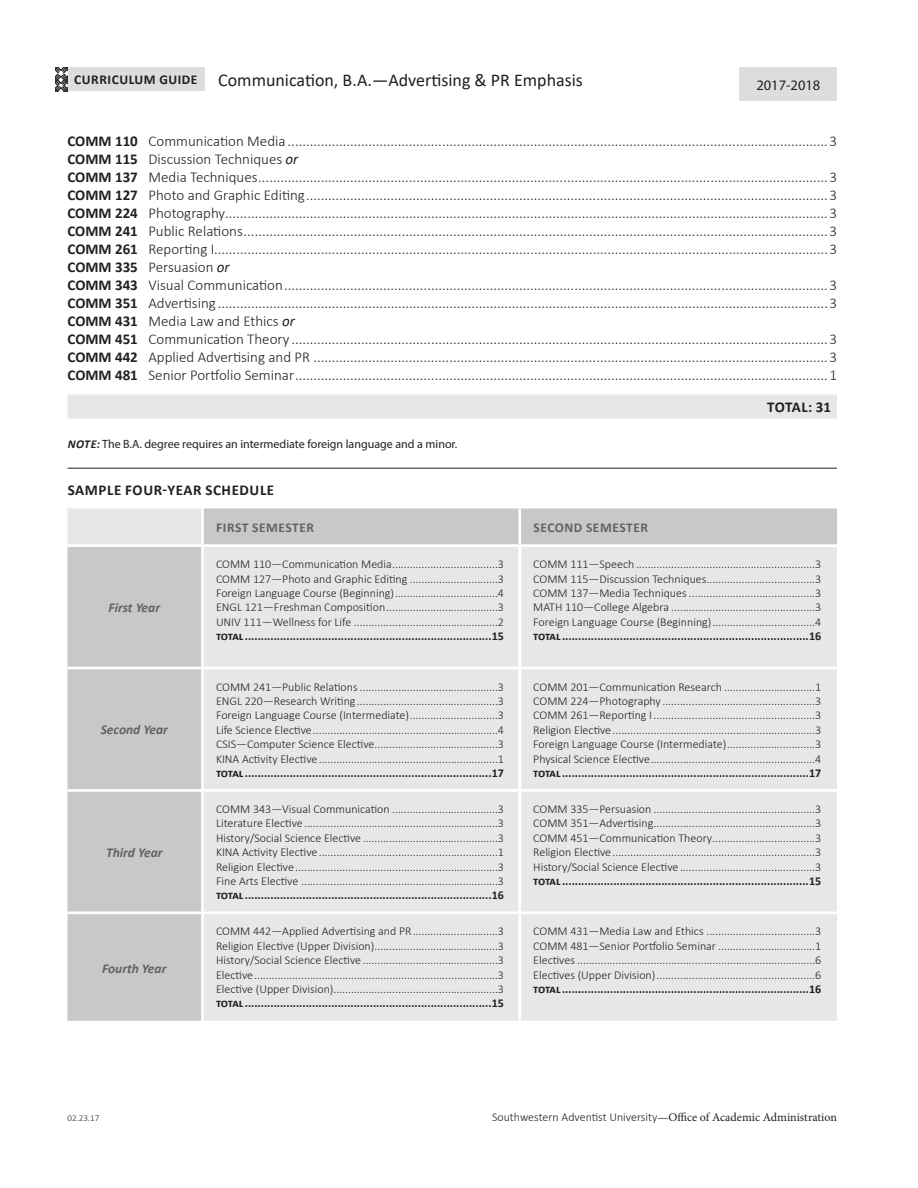
<style>
.page{position:relative;width:918px;height:1188px;background:#fff}
.page>*{position:absolute;margin:0;border:0;box-sizing:border-box;transform-origin:0 0}
.t1{font:18px "Calibri";color:#231f20}
.t2{font:300 15px/18px "Calibri";color:#231f20}
.t3{font:700 15px "Calibri";letter-spacing:.04em;color:#231f20}
.t4{font:14.55px "Myriad Pro";color:#231f20}
.t5{font:italic 700 13.5px "Calibri";color:#636366}
.t6{font:700 13.5px "Calibri";letter-spacing:.04em;color:#636366}
.t7{font:300 12px/14.4px "Calibri";color:#231f20;text-align:justify}
.t8{font:700 12px "Calibri";color:#231f20}
.t9{font:12px "Myriad Pro";color:#231f20}
.t10{font:300 9px "Calibri";color:#231f20}
.s1{font-weight:700;font-size:13.5px}
.s2{font-weight:700}
.s3{font-weight:400;font-style:italic}
.s4{font-family:"Calibri";font-weight:700;font-style:italic}
.s5{font-family:"Minion Pro";font-weight:400}
</style>
<div class="page">
<div style="left:68px;top:68px;width:137px;height:23px;background:#dcdddf"></div>
<div style="left:740px;top:68px;width:97px;height:33px;background:#dcdddf"></div>
<img style="left:56px;top:68px;width:12px;height:18px">
<svg style="left:56px;top:86px;width:12px;height:5px"></svg>
<div style="left:68px;top:394px;width:769px;height:24px;background:#e6e7e9"></div>
<hr style="left:68px;top:468px;width:769px;height:1px;background:#231f20">
<svg style="left:68px;top:508px;width:769px;height:513px;background:#dfe0e2"></svg>
<hr style="left:202px;top:789px;width:318px;height:3px;background:#fff">
<hr style="left:520px;top:911px;width:317px;height:3px;background:#fff">
<hr style="left:201px;top:547px;width:3px;height:120px;background:#fff">
<hr style="left:202px;top:667px;width:318px;height:2px;background:#fff">
<hr style="left:201px;top:669px;width:3px;height:120px;background:#fff">
<hr style="left:518px;top:669px;width:3px;height:120px;background:#fff">
<hr style="left:520px;top:789px;width:317px;height:3px;background:#fff">
<hr style="left:518px;top:792px;width:3px;height:119px;background:#fff">
<hr style="left:202px;top:911px;width:318px;height:3px;background:#fff">
<hr style="left:518px;top:914px;width:3px;height:107px;background:#fff">
<hr style="left:518px;top:547px;width:3px;height:120px;background:#fff">
<hr style="left:520px;top:667px;width:317px;height:2px;background:#fff">
<hr style="left:68px;top:667px;width:134px;height:2px;background:#fff">
<hr style="left:68px;top:544px;width:134px;height:3px;background:#fff">
<hr style="left:201px;top:914px;width:3px;height:107px;background:#fff">
<hr style="left:68px;top:789px;width:134px;height:3px;background:#fff">
<hr style="left:201px;top:792px;width:3px;height:119px;background:#fff">
<hr style="left:68px;top:911px;width:134px;height:3px;background:#fff">
<hr style="left:201px;top:509px;width:3px;height:35px;background:#fff">
<hr style="left:202px;top:544px;width:318px;height:3px;background:#fff">
<hr style="left:518px;top:509px;width:3px;height:35px;background:#fff">
<hr style="left:520px;top:544px;width:317px;height:3px;background:#fff">
<h1 class="t1" style="left:74px;top:68px;width:510px"><span class="s1">CURRICULUM GUIDE</span> Communication, B.A.—Advertising &amp; PR Emphasis</h1>
<p class="t4" style="left:756px;top:76px;width:66px">2017-2018</p>
<p class="t2" style="left:68px;top:132px;width:771px"><span class="s2">COMM 110</span> Communication Media ...................................................................................................................................................3<br><span class="s2">COMM 115</span> Discussion Techniques <span class="s3">or<br></span><span class="s2">COMM 137</span> Media Techniques...........................................................................................................................................................3<br><span class="s2">COMM 127</span> Photo and Graphic Editing..............................................................................................................................................3<br><span class="s2">COMM 224</span> Photography....................................................................................................................................................................3<br><span class="s2">COMM 241</span> Public Relations...............................................................................................................................................................3<br><span class="s2">COMM 261</span> Reporting I.......................................................................................................................................................................3<br><span class="s2">COMM 335</span> Persuasion <span class="s3">or<br></span><span class="s2">COMM 343</span> Visual Communication....................................................................................................................................................3<br><span class="s2">COMM 351</span> Advertising ......................................................................................................................................................................3<br><span class="s2">COMM 431</span> Media Law and Ethics <span class="s3">or<br></span><span class="s2">COMM 451</span> Communication Theory ..................................................................................................................................................3<br><span class="s2">COMM 442</span> Applied Advertising and PR ............................................................................................................................................3<br><span class="s2">COMM 481</span> Senior Portfolio Seminar.................................................................................................................................................1</p>
<p class="t3" style="left:767px;top:396px;width:65px">TOTAL: 31</p>
<p class="t9" style="left:68px;top:436px;width:391px"><span class="s4">NOTE:</span> The B.A. degree requires an intermediate foreign language and a minor.</p>
<p class="t3" style="left:68px;top:479px;width:208px">SAMPLE FOUR-YEAR SCHEDULE</p>
<p class="t5" style="left:109px;top:598px;width:53px">First Year</p>
<p class="t5" style="left:101px;top:720px;width:69px">Second Year</p>
<p class="t5" style="left:106px;top:843px;width:58px">Third Year</p>
<p class="t5" style="left:102px;top:959px;width:66px">Fourth Year</p>
<p class="t10" style="left:68px;top:1112px;width:33px">02.23.17</p>
<p class="t6" style="left:216px;top:518px;width:99px">FIRST SEMESTER</p>
<p class="t6" style="left:534px;top:518px;width:116px">SECOND SEMESTER</p>
<p class="t7" style="left:216px;top:557px;width:290px">COMM 110—Communication Media....................................3<br>COMM 127—Photo and Graphic Editing ..............................3<br>Foreign Language Course (Beginning)...................................4<br>ENGL 121—Freshman Composition......................................3<br>UNIV 111—Wellness for Life .................................................2</p>
<p class="t8" style="left:216px;top:628px;width:289px">TOTAL.............................................................................15</p>
<p class="t7" style="left:216px;top:679px;width:290px">COMM 241—Public Relations ...............................................3<br>ENGL 220—Research Writing................................................3<br>Foreign Language Course (Intermediate)..............................3<br>Life Science Elective...............................................................4<br>CSIS—Computer Science Elective..........................................3<br>KINA Activity Elective.............................................................1</p>
<p class="t8" style="left:216px;top:764px;width:289px">TOTAL.............................................................................17</p>
<p class="t7" style="left:216px;top:802px;width:289px">COMM 343—Visual Communication ....................................3<br>Literature Elective..................................................................3<br>History/Social Science Elective ..............................................3<br>KINA Activity Elective.............................................................1<br>Religion Elective.....................................................................3<br>Fine Arts Elective ...................................................................3</p>
<p class="t8" style="left:216px;top:887px;width:289px">TOTAL.............................................................................16</p>
<p class="t7" style="left:216px;top:924px;width:289px">COMM 442—Applied Advertising and PR.............................3<br>Religion Elective (Upper Division)..........................................3<br>History/Social Science Elective ..............................................3<br>Elective...................................................................................3<br>Elective (Upper Division)........................................................3</p>
<p class="t8" style="left:216px;top:995px;width:289px">TOTAL.............................................................................15</p>
<p class="t7" style="left:533px;top:557px;width:290px">COMM 111—Speech .............................................................3<br>COMM 115—Discussion Techniques.....................................3<br>COMM 137—Media Techniques ...........................................3<br>MATH 110—College Algebra .................................................3<br>Foreign Language Course (Beginning)...................................4</p>
<p class="t8" style="left:533px;top:628px;width:290px">TOTAL.............................................................................16</p>
<p class="t7" style="left:533px;top:679px;width:290px">COMM 201—Communication Research ...............................1<br>COMM 224—Photography ....................................................3<br>COMM 261—Reporting I.......................................................3<br>Religion Elective.....................................................................3<br>Foreign Language Course (Intermediate)..............................3<br>Physical Science Elective........................................................4</p>
<p class="t8" style="left:533px;top:764px;width:290px">TOTAL.............................................................................17</p>
<p class="t7" style="left:533px;top:802px;width:290px">COMM 335—Persuasion .......................................................3<br>COMM 351—Advertising.......................................................3<br>COMM 451—Communication Theory...................................3<br>Religion Elective.....................................................................3<br>History/Social Science Elective ..............................................3</p>
<p class="t8" style="left:533px;top:872px;width:290px">TOTAL.............................................................................15</p>
<p class="t7" style="left:533px;top:924px;width:290px">COMM 431—Media Law and Ethics .....................................3<br>COMM 481—Senior Portfolio Seminar .................................1<br>Electives .................................................................................6<br>Electives (Upper Division)......................................................6</p>
<p class="t8" style="left:533px;top:980px;width:290px">TOTAL.............................................................................16</p>
<p class="t7" style="left:492px;top:1109px;width:346px">Southwestern Adventist University<span class="s5">—Office of Academic Administration</span></p>
</div>
